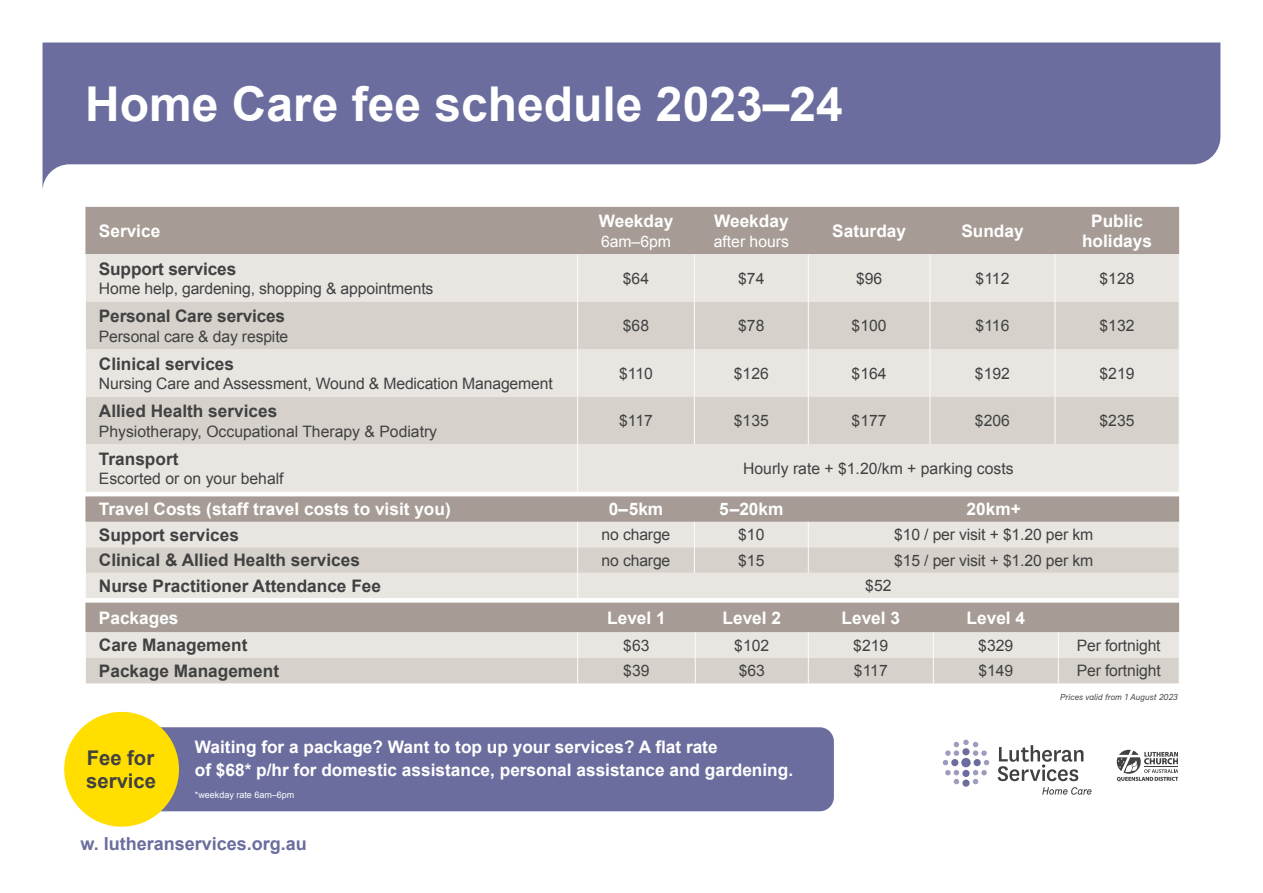
<style>
.page{position:relative;width:1263px;height:893px;background:#fff}
.page>*{position:absolute;margin:0;border:0;box-sizing:border-box;transform-origin:0 0}
.t1{font:700 48px "Arial";color:#fff}
.t2{font:700 20.25px/23.2px "Arial";color:#414142}
.t3{font:700 18px "Arial";color:#6b6d9e}
.t4{font:700 17.25px/19.5px "Arial";color:#fff;text-align:center}
.t5{font:700 17.25px "Arial";color:#414142}
.t6{font:15.75px "Arial";letter-spacing:-.01em;color:#414142}
.t7{font:15.75px "Arial";color:#fff}
.t8{font:italic 9px "Relevant";color:#414142}
.t9{font:9px "Arial";color:#fff}
</style>
<div class="page">
<svg style="left:43px;top:43px;width:1177px;height:143px;background:#8182ac"></svg>
<div style="left:85px;top:207px;width:1094px;height:47px;background:#a69c95"></div>
<div style="left:86px;top:254px;width:1093px;height:238px;background:#e9e6e2"></div>
<div style="left:86px;top:302px;width:1093px;height:47px;background:#d6d2cb"></div>
<div style="left:86px;top:397px;width:1093px;height:47px;background:#d6d2cb"></div>
<hr style="left:85px;top:254px;width:1px;height:48px;background:#fcfcfb">
<hr style="left:85px;top:302px;width:1px;height:47px;background:#fcfcfb">
<hr style="left:577px;top:254px;width:1px;height:48px;background:#fcfcfb">
<hr style="left:694px;top:254px;width:1px;height:48px;background:#fcfcfb">
<hr style="left:808px;top:254px;width:1px;height:48px;background:#fcfcfb">
<hr style="left:577px;top:302px;width:1px;height:47px;background:#fcfcfb">
<hr style="left:694px;top:302px;width:1px;height:47px;background:#fcfcfb">
<hr style="left:808px;top:302px;width:1px;height:47px;background:#fcfcfb">
<hr style="left:930px;top:254px;width:1px;height:48px;background:#fcfcfb">
<hr style="left:930px;top:302px;width:1px;height:47px;background:#fcfcfb">
<hr style="left:1055px;top:254px;width:1px;height:48px;background:#fcfcfb">
<hr style="left:1055px;top:302px;width:1px;height:47px;background:#fcfcfb">
<hr style="left:1179px;top:254px;width:1px;height:48px;background:#fcfcfb">
<hr style="left:1179px;top:302px;width:1px;height:47px;background:#fcfcfb">
<hr style="left:85px;top:349px;width:1px;height:48px;background:#fcfcfb">
<hr style="left:577px;top:349px;width:1px;height:48px;background:#fcfcfb">
<hr style="left:694px;top:349px;width:1px;height:48px;background:#fcfcfb">
<hr style="left:808px;top:349px;width:1px;height:48px;background:#fcfcfb">
<hr style="left:930px;top:349px;width:1px;height:48px;background:#fcfcfb">
<hr style="left:1055px;top:349px;width:1px;height:48px;background:#fcfcfb">
<hr style="left:1179px;top:349px;width:1px;height:48px;background:#fcfcfb">
<hr style="left:85px;top:397px;width:1px;height:47px;background:#fcfcfb">
<hr style="left:577px;top:397px;width:1px;height:47px;background:#fcfcfb">
<hr style="left:694px;top:397px;width:1px;height:47px;background:#fcfcfb">
<hr style="left:808px;top:397px;width:1px;height:47px;background:#fcfcfb">
<hr style="left:930px;top:397px;width:1px;height:47px;background:#fcfcfb">
<hr style="left:1055px;top:397px;width:1px;height:47px;background:#fcfcfb">
<hr style="left:1179px;top:397px;width:1px;height:47px;background:#fcfcfb">
<hr style="left:85px;top:444px;width:1px;height:48px;background:#fcfcfb">
<hr style="left:577px;top:444px;width:1px;height:48px;background:#fcfcfb">
<hr style="left:1179px;top:444px;width:1px;height:48px;background:#fcfcfb">
<svg style="left:998px;top:745px;width:85px;height:36px"></svg>
<div style="left:962px;top:779px;width:7px;height:8px;background:#6b6d9e;border-radius:50%"></div>
<svg style="left:943px;top:740px;width:46px;height:44px"></svg>
<svg style="left:1042px;top:787px;width:49px;height:8px"></svg>
<svg style="left:1117px;top:750px;width:61px;height:31px"></svg>
<svg style="left:85px;top:496px;width:1095px;height:187px;background:#d1cbc6"></svg>
<div style="left:107px;top:727px;width:727px;height:84px;background:#6b6d9e;border-radius:14px"></div>
<div style="left:64px;top:712px;width:115px;height:115px;background:#ffde00;border-radius:50%"></div>
<h1 class="t1" style="left:85px;top:72px;width:759px">Home Care fee schedule 2023–24</h1>
<p class="t4" style="left:99px;top:222px;width:63px">Service</p>
<p class="t4" style="left:599px;top:212px;width:76px">Weekday</p>
<p class="t7" style="left:601px;top:231px;width:72px">6am–6pm</p>
<p class="t4" style="left:714px;top:212px;width:76px">Weekday</p>
<p class="t7" style="left:714px;top:231px;width:77px">after hours</p>
<p class="t4" style="left:832px;top:222px;width:75px">Saturday</p>
<p class="t4" style="left:961px;top:222px;width:64px">Sunday</p>
<p class="t4" style="left:1082px;top:212px;width:71px">Public holidays</p>
<p class="t5" style="left:99px;top:257px;width:139px">Support services</p>
<p class="t6" style="left:99px;top:278px;width:336px">Home help, gardening, shopping &amp; appointments</p>
<p class="t5" style="left:99px;top:305px;width:188px">Personal Care services</p>
<p class="t6" style="left:99px;top:326px;width:191px">Personal care &amp; day respite</p>
<p class="t5" style="left:99px;top:352px;width:137px">Clinical services</p>
<p class="t6" style="left:99px;top:373px;width:455px">Nursing Care and Assessment, Wound &amp; Medication Management</p>
<p class="t5" style="left:99px;top:400px;width:180px">Allied Health services</p>
<p class="t6" style="left:99px;top:421px;width:340px">Physiotherapy, Occupational Therapy &amp; Podiatry</p>
<p class="t5" style="left:99px;top:447px;width:81px">Transport</p>
<p class="t6" style="left:99px;top:468px;width:186px">Escorted or on your behalf</p>
<p class="t6" style="left:623px;top:268px;width:28px">$64</p>
<p class="t6" style="left:738px;top:268px;width:28px">$74</p>
<p class="t6" style="left:856px;top:268px;width:28px">$96</p>
<p class="t6" style="left:975px;top:268px;width:35px">$112</p>
<p class="t6" style="left:1099px;top:268px;width:37px">$128</p>
<p class="t6" style="left:623px;top:315px;width:28px">$68</p>
<p class="t6" style="left:738px;top:315px;width:28px">$78</p>
<p class="t6" style="left:852px;top:315px;width:37px">$100</p>
<p class="t6" style="left:975px;top:315px;width:35px">$116</p>
<p class="t6" style="left:1099px;top:315px;width:37px">$132</p>
<p class="t6" style="left:619px;top:363px;width:35px">$110</p>
<p class="t6" style="left:734px;top:363px;width:37px">$126</p>
<p class="t6" style="left:852px;top:363px;width:37px">$164</p>
<p class="t6" style="left:975px;top:363px;width:37px">$192</p>
<p class="t6" style="left:1099px;top:363px;width:37px">$219</p>
<p class="t6" style="left:619px;top:410px;width:35px">$117</p>
<p class="t6" style="left:734px;top:410px;width:37px">$135</p>
<p class="t6" style="left:852px;top:410px;width:37px">$177</p>
<p class="t6" style="left:975px;top:410px;width:37px">$206</p>
<p class="t6" style="left:1099px;top:410px;width:37px">$235</p>
<p class="t6" style="left:743px;top:458px;width:272px">Hourly rate + $1.20/km + parking costs</p>
<p class="t4" style="left:99px;top:500px;width:353px">Travel Costs (staff travel costs to visit you)</p>
<p class="t4" style="left:609px;top:500px;width:56px">0–5km</p>
<p class="t4" style="left:719px;top:500px;width:66px">5–20km</p>
<p class="t4" style="left:967px;top:500px;width:56px">20km+</p>
<p class="t5" style="left:99px;top:523px;width:141px">Support services</p>
<p class="t6" style="left:602px;top:524px;width:70px">no charge</p>
<p class="t6" style="left:738px;top:524px;width:28px">$10</p>
<p class="t6" style="left:894px;top:524px;width:200px">$10 / per visit + $1.20 per km</p>
<p class="t5" style="left:99px;top:549px;width:263px">Clinical &amp; Allied Health services</p>
<p class="t6" style="left:602px;top:550px;width:70px">no charge</p>
<p class="t6" style="left:738px;top:550px;width:28px">$15</p>
<p class="t6" style="left:894px;top:550px;width:200px">$15 / per visit + $1.20 per km</p>
<p class="t5" style="left:99px;top:574px;width:284px">Nurse Practitioner Attendance Fee</p>
<p class="t6" style="left:865px;top:575px;width:28px">$52</p>
<p class="t4" style="left:99px;top:608px;width:81px">Packages</p>
<p class="t4" style="left:607px;top:608px;width:60px">Level 1</p>
<p class="t4" style="left:722px;top:608px;width:60px">Level 2</p>
<p class="t4" style="left:841px;top:608px;width:60px">Level 3</p>
<p class="t4" style="left:966px;top:608px;width:60px">Level 4</p>
<p class="t5" style="left:99px;top:634px;width:150px">Care Management</p>
<p class="t6" style="left:623px;top:635px;width:28px">$63</p>
<p class="t6" style="left:734px;top:635px;width:37px">$102</p>
<p class="t6" style="left:853px;top:635px;width:37px">$219</p>
<p class="t6" style="left:978px;top:635px;width:37px">$329</p>
<p class="t6" style="left:1077px;top:635px;width:85px">Per fortnight</p>
<p class="t5" style="left:99px;top:659px;width:182px">Package Management</p>
<p class="t6" style="left:623px;top:660px;width:28px">$39</p>
<p class="t6" style="left:739px;top:660px;width:28px">$63</p>
<p class="t6" style="left:854px;top:660px;width:35px">$117</p>
<p class="t6" style="left:978px;top:660px;width:37px">$149</p>
<p class="t6" style="left:1077px;top:660px;width:85px">Per fortnight</p>
<p class="t2" style="left:86px;top:747px;width:71px">Fee for service</p>
<p class="t4" style="left:195px;top:736px;width:600px;line-height:22.5px;text-align:left">Waiting for a package? Want to top up your services? A flat rate<br>of $68* p/hr for domestic assistance, personal assistance and gardening.</p>
<p class="t9" style="left:195px;top:789px;width:101px">*weekday rate 6am–6pm</p>
<p class="t3" style="left:80px;top:832px;width:228px">w. lutheranservices.org.au</p>
<p class="t8" style="left:1060px;top:691px;width:119px">Prices valid from 1 August 2023</p>
</div>
